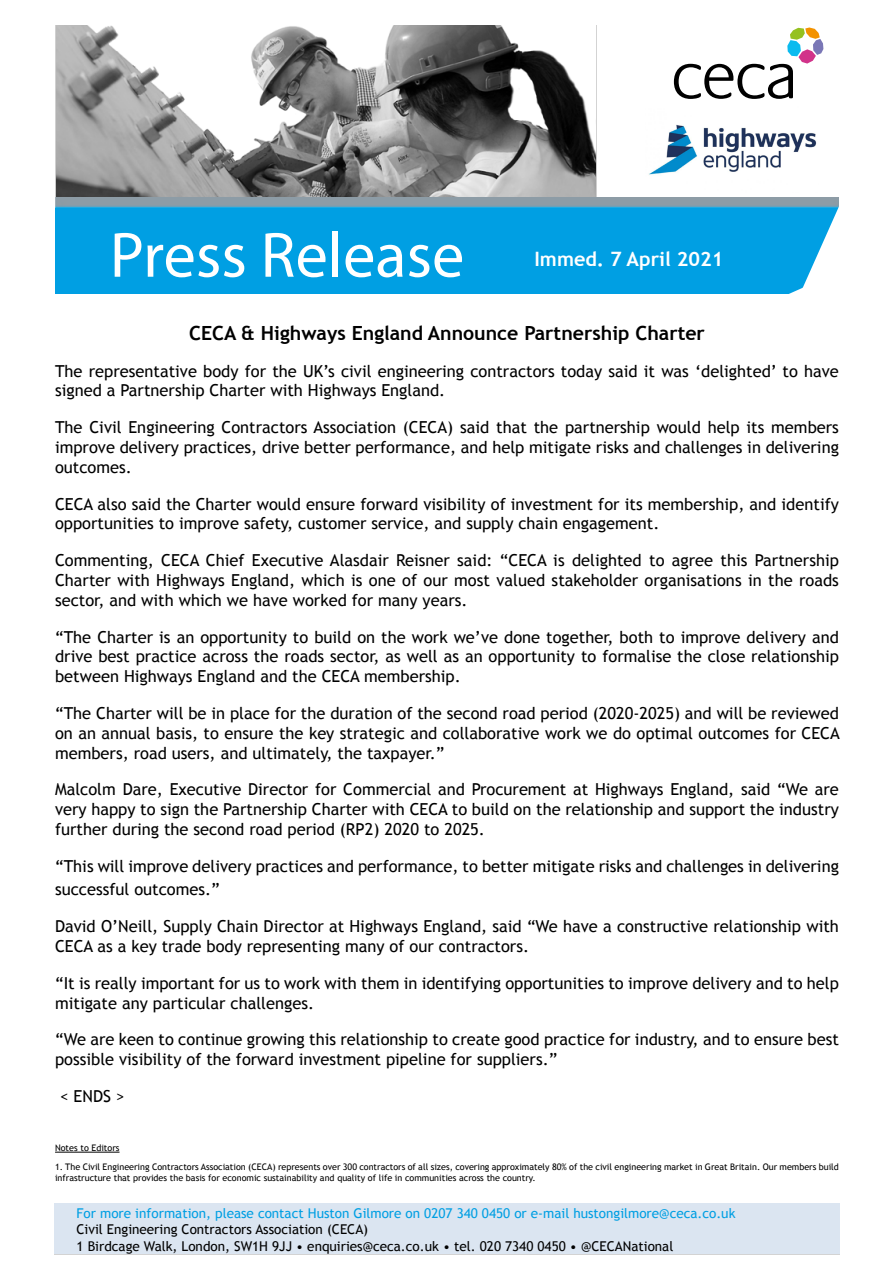
<style>
.page{position:relative;width:893px;height:1263px;background:#fff}
.page>*{position:absolute;margin:0;border:0;box-sizing:border-box;transform-origin:0 0}
.t1{font:64.5px "Myriad Pro";color:#fff}
.t2{font:700 19.8px "Trebuchet MS";color:#fff}
.t3{font:700 19.5px "Trebuchet MS";color:#000}
.t4{font:16.5px/19.8px "Trebuchet MS";color:#000}
.t5{font:13.5px/16.5px "Trebuchet MS";color:#000}
.t6{font:13.5px "Trebuchet MS";color:#009fe3}
.t7{font:9px/10.8px "Trebuchet MS";color:#000}
</style>
<div class="page">
<hr style="left:55px;top:1152px;width:65px;height:1px;background:#000">
<img style="left:56px;top:26px;width:541px;height:172px">
<img style="left:55px;top:198px;width:703px;height:10px">
<div style="left:54px;top:208px;width:805px;height:86px;background:#009fe3"></div>
<svg style="left:758px;top:197px;width:101px;height:97px"></svg>
<div style="left:54px;top:1203px;width:785px;height:52px;background:#dbe5f1"></div>
<div style="left:8px;top:40px;width:47px;height:303px;background:#fff"></div>
<svg style="left:674px;top:27px;width:149px;height:72px"></svg>
<img style="left:649px;top:125px;width:168px;height:50px">
<h1 class="t1" style="left:110px;top:215px;width:356px">Press Release</h1>
<p class="t2" style="left:534px;top:246px;width:190px">Immed. 7 April 2021</p>
<p class="t3" style="left:189px;top:321px;width:517px">CECA &amp; Highways England Announce Partnership Charter</p>
<p class="t4" style="left:55px;top:361px;width:785px">The representative body for the UK’s civil engineering contractors today said it was ‘delighted’ to have signed a Partnership Charter with Highways England.</p>
<p class="t4" style="left:55px;top:418px;width:785px;text-align:justify">The Civil Engineering Contractors Association (CECA) said that the partnership would help its members improve delivery practices, drive better performance, and help mitigate risks and challenges in delivering outcomes.</p>
<p class="t4" style="left:55px;top:494px;width:785px">CECA also said the Charter would ensure forward visibility of investment for its membership, and identify opportunities to improve safety, customer service, and supply chain engagement.</p>
<p class="t4" style="left:55px;top:551px;width:785px;text-align:justify">Commenting, CECA Chief Executive Alasdair Reisner said: “CECA is delighted to agree this Partnership Charter with Highways England, which is one of our most valued stakeholder organisations in the roads sector, and with which we have worked for many years.</p>
<p class="t4" style="left:55px;top:627px;width:785px;text-align:justify">“The Charter is an opportunity to build on the work we’ve done together, both to improve delivery and drive best practice across the roads sector, as well as an opportunity to formalise the close relationship between Highways England and the CECA membership.</p>
<p class="t4" style="left:55px;top:703px;width:786px;text-align:justify">“The Charter will be in place for the duration of the second road period (2020-2025) and will be reviewed on an annual basis, to ensure the key strategic and collaborative work we do optimal outcomes for CECA members, road users, and ultimately, the taxpayer.”</p>
<p class="t4" style="left:55px;top:780px;width:785px;text-align:justify">Malcolm Dare, Executive Director for Commercial and Procurement at Highways England, said “We are very happy to sign the Partnership Charter with CECA to build on the relationship and support the industry further during the second road period (RP2) 2020 to 2025.</p>
<p class="t4" style="left:55px;top:854px;width:785px;line-height:23.4px">“This will improve delivery practices and performance, to better mitigate risks and challenges in delivering successful outcomes.”</p>
<p class="t4" style="left:55px;top:916px;width:785px">David O’Neill, Supply Chain Director at Highways England, said “We have a constructive relationship with<br>CECA as a key trade body representing many of our contractors.</p>
<p class="t4" style="left:55px;top:973px;width:785px">“It is really important for us to work with them in identifying opportunities to improve delivery and to help mitigate any particular challenges.</p>
<p class="t4" style="left:55px;top:1030px;width:785px">“We are keen to continue growing this relationship to create good practice for industry, and to ensure best possible visibility of the forward investment pipeline for suppliers.”</p>
<p class="t4" style="left:60px;top:1086px;width:66px">&lt; ENDS &gt;</p>
<p class="t7" style="left:55px;top:1142px;width:66px">Notes to Editors</p>
<p class="t7" style="left:55px;top:1162px;width:785px">1. The Civil Engineering Contractors Association (CECA) represents over 300 contractors of all sizes, covering approximately 80% of the civil engineering market in Great Britain. Our members build infrastructure that provides the basis for economic sustainability and quality of life in communities across the country.</p>
<p class="t6" style="left:77px;top:1205px;width:660px">For more information, please contact Huston Gilmore on 0207 340 0450 or e-mail hustongilmore@ceca.co.uk</p>
<p class="t5" style="left:77px;top:1221px;width:598px">Civil Engineering Contractors Association (CECA)<br>1 Birdcage Walk, London, SW1H 9JJ • enquiries@ceca.co.uk • tel. 020 7340 0450 • @CECANational</p>
</div>
